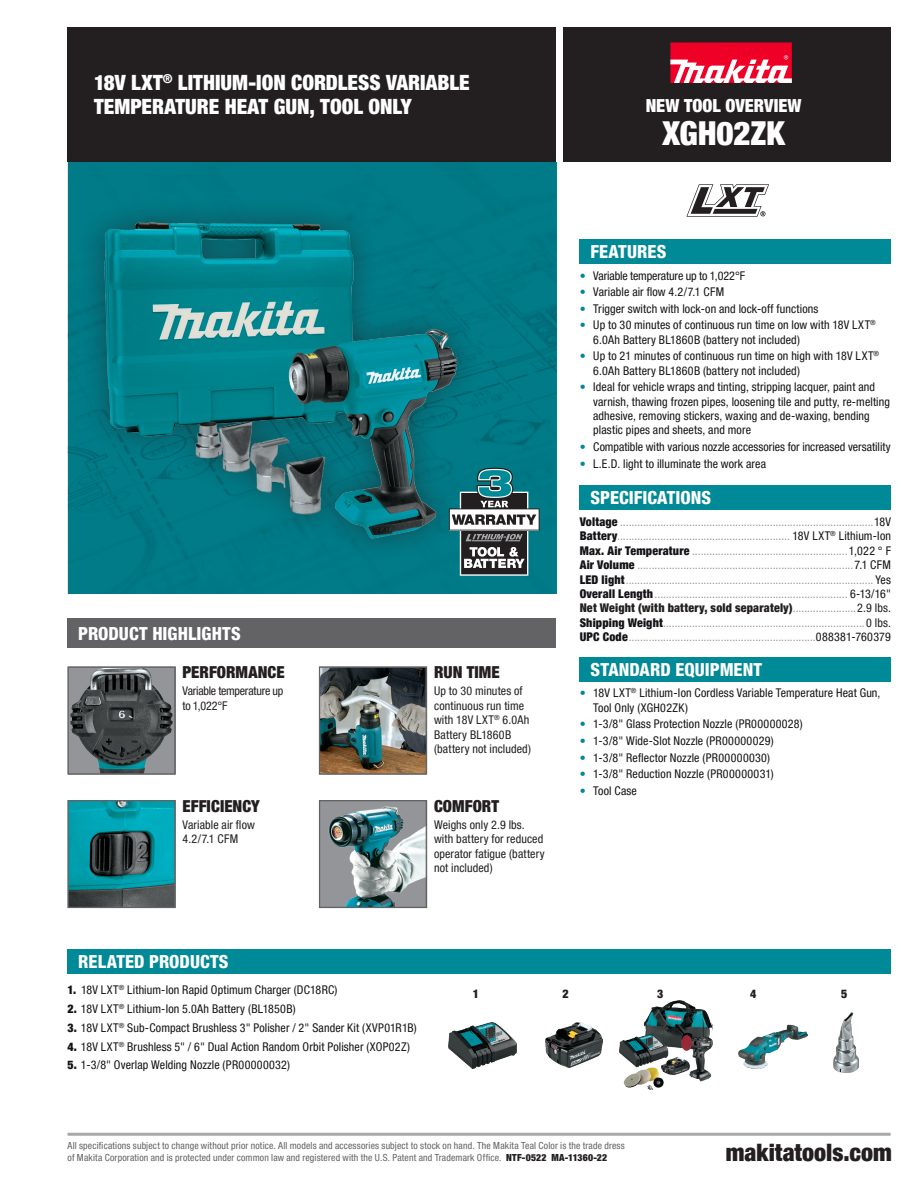
<style>
.page{position:relative;width:918px;height:1188px;background:#fff}
.page>*{position:absolute;margin:0;border:0;box-sizing:border-box;transform-origin:0 0}
.t1{font:900 condensed 33px "Helvetica Neue LT Pro";letter-spacing:-.005em;color:#fff}
.t2{font:900 condensed 24px "Helvetica Neue LT Pro";color:#231f20}
.t3{font:900 condensed 21px/24px "Helvetica Neue LT Pro";color:#fff}
.t4{font:800 condensed 18px "Helvetica Neue LT Pro";color:#fff}
.t5{font:900 condensed 18px "Helvetica Neue LT Pro";color:#fff}
.t6{font:900 condensed 16.5px "Helvetica Neue LT Pro";letter-spacing:.005em;color:#231f20}
.t7{font:condensed 12px/14.4px "Helvetica Neue LT Pro";letter-spacing:.01em;color:#151317}
.t8{font:condensed 12px/14.4px "Helvetica Neue LT Pro";letter-spacing:.015em;color:#939598;text-align:justify}
.t9{font:condensed 12px/14.4px "Helvetica Neue LT Pro";letter-spacing:.01em;color:#231f20}
.t10{font:condensed 12px "Helvetica Neue LT Pro";letter-spacing:-.01em;color:#151317}
.t11{font:condensed 12px/14.4px "Helvetica Neue LT Pro";letter-spacing:-.02em;color:#231f20}
.t12{font:900 condensed 12px "Helvetica Neue LT Pro";color:#231f20}
.t13{font:condensed 9.75px/11.7px "Helvetica Neue LT Pro";letter-spacing:.015em;color:#636366}
.s1{color:#008996}
.s2{font-weight:900;color:#151317}
.s3{color:#151317}
.s4{font-weight:900;color:#231f20}
.s5{color:#231f20}
.s6{font-weight:900}
</style>
<div class="page">
<div style="left:564px;top:27px;width:327px;height:135px;background:#231f20"></div>
<div style="left:67px;top:27px;width:489px;height:135px;background:#231f20"></div>
<div style="left:68px;top:162px;width:488px;height:432px;background:#007b87"></div>
<hr style="left:68px;top:1133px;width:823px;height:3px;background:#939598">
<div style="left:79px;top:198px;width:402px;height:364px;background:#231f20;opacity:.5"></div>
<img style="left:101px;top:198px;width:372px;height:364px">
<img style="left:70px;top:802px;width:104px;height:104px">
<div style="left:68px;top:800px;width:108px;height:108px;border:1px solid #636366"></div>
<img style="left:321px;top:669px;width:104px;height:104px">
<div style="left:319px;top:667px;width:108px;height:108px;border:1px solid #636366"></div>
<img style="left:321px;top:802px;width:104px;height:104px">
<div style="left:319px;top:800px;width:108px;height:108px;border:1px solid #636366"></div>
<img style="left:70px;top:669px;width:103px;height:104px">
<div style="left:68px;top:667px;width:108px;height:108px;border:1px solid #636366"></div>
<img style="left:449px;top:1023px;width:67px;height:45px">
<img style="left:546px;top:1023px;width:56px;height:45px">
<img style="left:619px;top:1000px;width:93px;height:90px">
<img style="left:739px;top:1024px;width:69px;height:44px">
<img style="left:834px;top:1012px;width:25px;height:60px">
<div style="left:67px;top:619px;width:489px;height:29px;background:#636366"></div>
<div style="left:68px;top:949px;width:823px;height:25px;background:#008996"></div>
<div style="left:580px;top:239px;width:311px;height:25px;background:#008996"></div>
<div style="left:580px;top:485px;width:311px;height:25px;background:#008996"></div>
<div style="left:580px;top:657px;width:311px;height:24px;background:#008996"></div>
<div style="left:670px;top:42px;width:122px;height:41px;background:#ef0027"></div>
<svg style="left:670px;top:55px;width:122px;height:28px"></svg>
<svg style="left:449px;top:468px;width:91px;height:108px"></svg>
<svg style="left:686px;top:184px;width:83px;height:33px"></svg>
<h3 class="t3" style="left:94px;top:70px;width:377px">18V LXT<sup>®</sup> LITHIUM-ION CORDLESS VARIABLE<br>TEMPERATURE HEAT GUN, TOOL ONLY</h3>
<h3 class="t5" style="left:646px;top:95px;width:157px">NEW TOOL OVERVIEW</h3>
<h1 class="t1" style="left:662px;top:114px;width:124px">XGH02ZK</h1>
<h3 class="t4" style="left:78px;top:622px;width:164px">PRODUCT HIGHLIGHTS</h3>
<h3 class="t6" style="left:183px;top:663px;width:104px">PERFORMANCE</h3>
<p class="t11" style="left:183px;top:684px;width:102px">Variable temperature up to 1,022°F</p>
<h3 class="t6" style="left:183px;top:796px;width:79px">EFFICIENCY</h3>
<p class="t9" style="left:183px;top:817px;width:74px">Variable air flow<br>4.2/7.1 CFM</p>
<h3 class="t6" style="left:434px;top:663px;width:67px">RUN TIME</h3>
<p class="t9" style="left:434px;top:684px;width:98px">Up to 30 minutes of continuous run time with 18V LXT<sup>®</sup> 6.0Ah<br>Battery BL1860B (battery not included)</p>
<h3 class="t6" style="left:434px;top:796px;width:67px">COMFORT</h3>
<p class="t9" style="left:434px;top:817px;width:112px">Weighs only 2.9 lbs. with battery for reduced operator fatigue (battery not included)</p>
<h3 class="t4" style="left:591px;top:240px;width:77px">FEATURES</h3>
<p class="t10" style="left:580px;top:268px;width:167px"><span class="s1">•</span> Variable temperature up to 1,022°F</p>
<p class="t7" style="left:580px;top:285px;width:146px"><span class="s1">•</span> Variable air flow 4.2/7.1 CFM</p>
<p class="t7" style="left:580px;top:301px;width:240px"><span class="s1">•</span> Trigger switch with lock-on and lock-off functions</p>
<p class="t7" style="left:593px;top:318px;width:284px;text-indent:-13px"><span class="s1">•</span> Up to 30 minutes of continuous run time on low with 18V LXT<sup>®<br></sup>6.0Ah Battery BL1860B (battery not included)</p>
<p class="t7" style="left:593px;top:349px;width:287px;text-indent:-14px"><span class="s1">•</span> Up to 21 minutes of continuous run time on high with 18V LXT<sup>®<br></sup>6.0Ah Battery BL1860B (battery not included)</p>
<p class="t7" style="left:593px;top:380px;width:298px;text-indent:-14px"><span class="s1">•</span> Ideal for vehicle wraps and tinting, stripping lacquer, paint and varnish, thawing frozen pipes, loosening tile and putty, re-melting adhesive, removing stickers, waxing and de-waxing, bending plastic pipes and sheets, and more</p>
<p class="t7" style="left:580px;top:439px;width:313px"><span class="s1">•</span> Compatible with various nozzle accessories for increased versatility</p>
<p class="t7" style="left:580px;top:456px;width:188px"><span class="s1">•</span> L.E.D. light to illuminate the work area</p>
<h3 class="t4" style="left:591px;top:487px;width:122px">SPECIFICATIONS</h3>
<p class="t8" style="left:580px;top:514px;width:313px"><span class="s2">Voltage</span> ........................................................................................<span class="s3">18V </span><span class="s2">Battery</span>............................................................ <span class="s3">18V LXT</span><sup>®</sup> <span class="s3">Lithium-Ion </span><span class="s2">Max. Air Temperature</span> ......................................................<span class="s3">1,022 ° F </span><span class="s2">Air Volume</span> ...........................................................................<span class="s3">7.1 CFM </span><span class="s2">LED light</span>...................................................................................... <span class="s3">Yes </span><span class="s2">Overall Length</span>................................................................... <span class="s3">6-13/16" </span><span class="s4">Net Weight (with battery, sold separately)</span>......................<span class="s5">2.9 lbs.<br></span><span class="s2">Shipping Weight</span>......................................................................<span class="s5">0 lbs.<br></span><span class="s2">UPC Code</span>.................................................................<span class="s3">088381-760379</span></p>
<h3 class="t4" style="left:591px;top:658px;width:173px">STANDARD EQUIPMENT</h3>
<p class="t7" style="left:593px;top:686px;width:289px;text-indent:-13px"><span class="s1">•</span> 18V LXT<sup>®</sup> Lithium-Ion Cordless Variable Temperature Heat Gun,<br>Tool Only (XGH02ZK)</p>
<p class="t7" style="left:580px;top:717px;width:224px"><span class="s1">•</span> 1-3/8" Glass Protection Nozzle (PR00000028)</p>
<p class="t7" style="left:580px;top:733px;width:195px"><span class="s1">•</span> 1-3/8" Wide-Slot Nozzle (PR00000029)</p>
<p class="t7" style="left:580px;top:750px;width:192px"><span class="s1">•</span> 1-3/8" Reflector Nozzle (PR00000030)</p>
<p class="t7" style="left:580px;top:767px;width:196px"><span class="s1">•</span> 1-3/8" Reduction Nozzle (PR00000031)</p>
<p class="t7" style="left:580px;top:783px;width:59px"><span class="s1">•</span> Tool Case</p>
<h3 class="t4" style="left:78px;top:951px;width:152px">RELATED PRODUCTS</h3>
<p class="t7" style="left:68px;top:983px;width:272px"><span class="s6">1.</span> 18V LXT<sup>®</sup> Lithium-Ion Rapid Optimum Charger (DC18RC)</p>
<p class="t7" style="left:67px;top:1002px;width:230px"><span class="s6">2.</span> 18V LXT<sup>®</sup> Lithium-Ion 5.0Ah Battery (BL1850B)</p>
<p class="t7" style="left:67px;top:1020px;width:351px"><span class="s6">3.</span> 18V LXT<sup>®</sup> Sub-Compact Brushless 3" Polisher / 2" Sander Kit (XVP01R1B)</p>
<p class="t7" style="left:67px;top:1039px;width:344px"><span class="s6">4.</span> 18V LXT<sup>®</sup> Brushless 5" / 6" Dual Action Random Orbit Polisher (XOP02Z)</p>
<p class="t7" style="left:67px;top:1058px;width:224px"><span class="s6">5.</span> 1-3/8" Overlap Welding Nozzle (PR00000032)</p>
<p class="t12" style="left:473px;top:987px;width:8px">1</p>
<p class="t12" style="left:562px;top:987px;width:8px">2</p>
<p class="t12" style="left:657px;top:987px;width:8px">3</p>
<p class="t12" style="left:750px;top:987px;width:8px">4</p>
<p class="t12" style="left:841px;top:987px;width:8px">5</p>
<p class="t13" style="left:68px;top:1140px;width:559px">All specifications subject to change without prior notice. All models and accessories subject to stock on hand. The Makita Teal Color is the trade dress of Makita Corporation and is protected under common law and registered with the U.S. Patent and Trademark Office. <span class="s4">NTF-0522 MA-11360-22</span></p>
<h2 class="t2" style="left:726px;top:1138px;width:167px">makitatools.com</h2>
</div>
